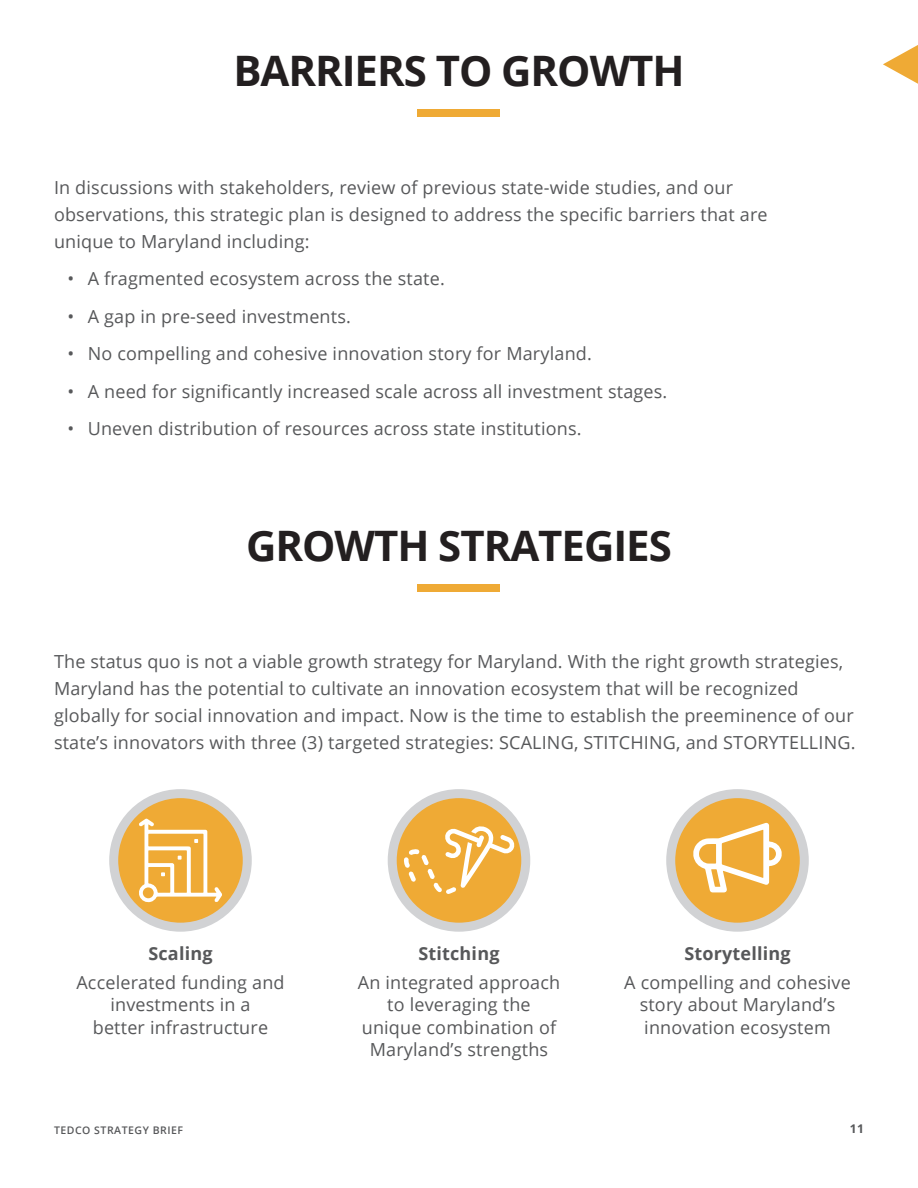
<style>
.page{position:relative;width:918px;height:1188px;background:#fff}
.page>*{position:absolute;margin:0;border:0;box-sizing:border-box;transform-origin:0 0}
.t1{font:700 42px "Open Sans";letter-spacing:-.025em;color:#231f20}
.t2{font:18px/22.5px "Open Sans";letter-spacing:.01em;color:#57585a;text-align:center}
.t3{font:700 18px "Open Sans";letter-spacing:.01em;color:#57585a}
.t4{font:700 12px "Open Sans";color:#57585a}
.t5{font:600 10.5px "Open Sans";letter-spacing:.05em;color:#57585a}
</style>
<div class="page">
<div style="left:418px;top:109px;width:82px;height:8px;background:#efaa35"></div>
<div style="left:418px;top:584px;width:82px;height:7px;background:#efaa35"></div>
<svg style="left:671px;top:794px;width:133px;height:133px;background:#eab04d"></svg>
<div style="left:666px;top:789px;width:143px;height:143px;border:9px solid #d1d2d4;border-radius:50%"></div>
<svg style="left:392px;top:794px;width:134px;height:133px;background:#e9b152"></svg>
<div style="left:388px;top:789px;width:142px;height:143px;border:9px solid #d1d2d4;border-radius:50%"></div>
<svg style="left:114px;top:794px;width:133px;height:133px;background:#e9b050"></svg>
<div style="left:109px;top:789px;width:143px;height:143px;border:9px solid #d1d2d4;border-radius:50%"></div>
<svg style="left:138px;top:819px;width:84px;height:84px"></svg>
<svg style="left:404px;top:825px;width:111px;height:69px;background:#f1b95a"></svg>
<svg style="left:693px;top:823px;width:89px;height:69px"></svg>
<svg style="left:883px;top:45px;width:35px;height:39px"></svg>
<p class="t1" style="left:233px;top:41px;width:453px">BARRIERS TO GROWTH</p>
<p class="t2" style="left:54px;top:173px;width:715px;line-height:27px;text-align:left">In discussions with stakeholders, review of previous state-wide studies, and our observations, this strategic plan is designed to address the specific barriers that are unique to Maryland including:</p>
<p class="t2" style="left:68px;top:267px;width:379px">• A fragmented ecosystem across the state.</p>
<p class="t2" style="left:68px;top:305px;width:285px">• A gap in pre-seed investments.</p>
<p class="t2" style="left:68px;top:342px;width:526px">• No compelling and cohesive innovation story for Maryland.</p>
<p class="t2" style="left:68px;top:380px;width:601px">• A need for significantly increased scale across all investment stages.</p>
<p class="t2" style="left:68px;top:417px;width:516px">• Uneven distribution of resources across state institutions.</p>
<p class="t1" style="left:246px;top:516px;width:427px">GROWTH STRATEGIES</p>
<p class="t2" style="left:54px;top:648px;width:803px;line-height:27px;text-align:left">The status quo is not a viable growth strategy for Maryland. With the right growth strategies, Maryland has the potential to cultivate an innovation ecosystem that will be recognized globally for social innovation and impact. Now is the time to establish the preeminence of our state’s innovators with three (3) targeted strategies: SCALING, STITCHING, and STORYTELLING.</p>
<p class="t3" style="left:148px;top:940px;width:66px">Scaling</p>
<p class="t3" style="left:418px;top:940px;width:83px">Stitching</p>
<p class="t3" style="left:684px;top:940px;width:108px">Storytelling</p>
<p class="t2" style="left:76px;top:970px;width:210px">Accelerated funding and investments in a<br>better infrastructure</p>
<p class="t2" style="left:358px;top:970px;width:204px">An integrated approach to leveraging the unique combination of<br>Maryland’s strengths</p>
<p class="t2" style="left:624px;top:970px;width:228px">A compelling and cohesive story about Maryland’s innovation ecosystem</p>
<p class="t5" style="left:54px;top:1123px;width:131px">TEDCO STRATEGY BRIEF</p>
<p class="t4" style="left:850px;top:1120px;width:16px">11</p>
</div>
